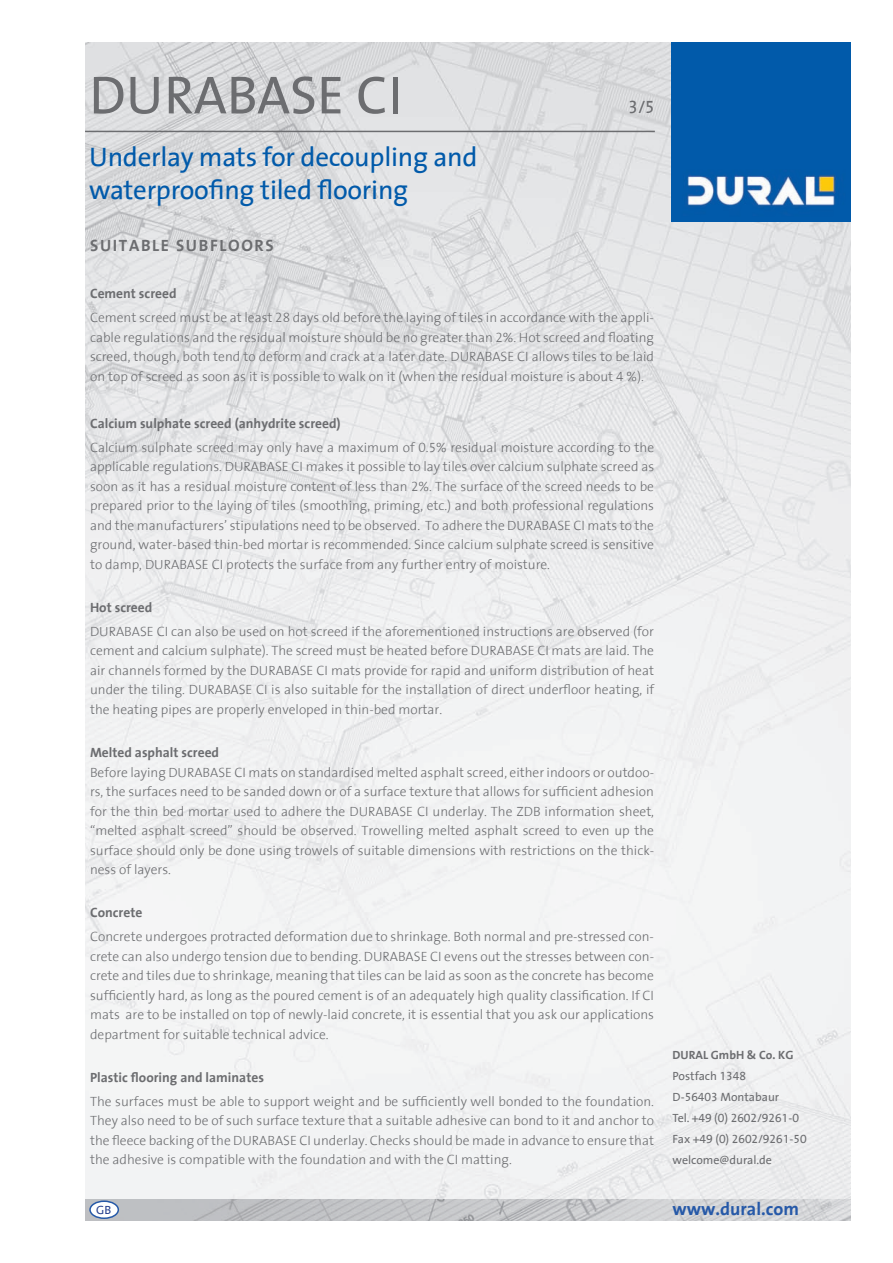
<style>
.page{position:relative;width:893px;height:1263px;background:#fff}
.page>*{position:absolute;margin:0;border:0;box-sizing:border-box;transform-origin:0 0}
.t1{font:54px "Dural The Sans";color:#6c6d70}
.t2{font:27px/32.4px "Dural The Sans";letter-spacing:-.01em;color:#015aaa}
.t3{font:700 18px "Dural The Sans";color:#2659a8}
.t4{font:18px "Dural The Sans";color:#6c6d70}
.t5{font:700 16.5px "Dural The Sans";letter-spacing:.1em;color:#6c6d70}
.t6{font:300 13.5px/19.5px "Dural The Sans";color:#6c6d70;text-align:justify}
.t7{font:700 13.5px "Dural The Sans";color:#6c6d70}
.t8{font:12px/21px "Dural The Sans";color:#6c6d70}
.t9{font:700 12px "Dural The Sans";color:#6c6d70}
.t10{font:12px "Dural The Sans";color:#253f8e}
</style>
<div class="page">
<img style="left:85px;top:43px;width:765px;height:1156px">
<img style="left:85px;top:1199px;width:765px;height:21px">
<img style="left:672px;top:43px;width:178px;height:178px">
<div style="left:90px;top:1201px;width:28px;height:17px;background:#fff;border-radius:50%"></div>
<div style="left:89px;top:1200px;width:30px;height:19px;border:2px solid #2659a8;border-radius:50%"></div>
<hr style="left:85px;top:131px;width:570px;height:1px;background:#6c6d70">
<h1 class="t1" style="left:89px;top:50px;width:314px">DURABASE CI</h1>
<h2 class="t2" style="left:89px;top:140px;width:390px">Underlay mats for decoupling and waterproofing tiled flooring</h2>
<h3 class="t4" style="left:628px;top:92px;width:28px">3/5</h3>
<p class="t5" style="left:90px;top:232px;width:185px">SUITABLE SUBFLOORS</p>
<p class="t7" style="left:90px;top:283px;width:88px">Cement screed</p>
<p class="t6" style="left:90px;top:307px;width:566px">Cement screed must be at least 28 days old before the laying of tiles in accordance with the appli&shy;cable regulations and the residual moisture should be no greater than 2%. Hot screed and floating screed, though, both tend to deform and crack at a later date. DURABASE CI allows tiles to be laid on top of screed as soon as it is possible to walk on it (when the residual moisture is about 4 %).</p>
<p class="t7" style="left:90px;top:412px;width:252px">Calcium sulphate screed (anhydrite screed)</p>
<p class="t6" style="left:90px;top:437px;width:566px">Calcium sulphate screed may only have a maximum of 0.5% residual moisture according to the applicable regulations. DURABASE CI makes it possible to lay tiles over calcium sulphate screed as soon as it has a residual moisture content of less than 2%. The surface of the screed needs to be prepared prior to the laying of tiles (smoothing, priming, etc.) and both professional regulations and the manufacturers’ stipulations need to be observed. To adhere the DURABASE CI mats to the ground, water-based thin-bed mortar is recommended. Since calcium sulphate screed is sensitive to damp, DURABASE CI protects the surface from any further entry of moisture.</p>
<p class="t7" style="left:90px;top:596px;width:64px">Hot screed</p>
<p class="t6" style="left:90px;top:621px;width:566px">DURABASE CI can also be used on hot screed if the aforementioned instructions are observed (for cement and calcium sulphate). The screed must be heated before DURABASE CI mats are laid. The air channels formed by the DURABASE CI mats provide for rapid and uniform distribution of heat under the tiling. DURABASE CI is also suitable for the installation of direct underfloor heating, if the heating pipes are properly enveloped in thin-bed mortar.</p>
<p class="t7" style="left:90px;top:741px;width:131px">Melted asphalt screed</p>
<p class="t6" style="left:90px;top:762px;width:566px">Before laying DURABASE CI mats on standardised melted asphalt screed, either indoors or outdoo&shy;rs, the surfaces need to be sanded down or of a surface texture that allows for sufficient adhesion for the thin bed mortar used to adhere the DURABASE CI underlay. The ZDB information sheet, “melted asphalt screed” should be observed. Trowelling melted asphalt screed to even up the surface should only be done using trowels of suitable dimensions with restrictions on the thick&shy;ness of layers.</p>
<p class="t7" style="left:90px;top:901px;width:54px">Concrete</p>
<p class="t6" style="left:90px;top:926px;width:566px">Concrete undergoes protracted deformation due to shrinkage. Both normal and pre-stressed con&shy;crete can also undergo tension due to bending. DURABASE CI evens out the stresses between con&shy;crete and tiles due to shrinkage, meaning that tiles can be laid as soon as the concrete has become sufficiently hard, as long as the poured cement is of an adequately high quality classification. If CI mats are to be installed on top of newly-laid concrete, it is essential that you ask our applications department for suitable technical advice.</p>
<p class="t7" style="left:90px;top:1066px;width:175px">Plastic flooring and laminates</p>
<p class="t6" style="left:90px;top:1091px;width:566px">The surfaces must be able to support weight and be sufficiently well bonded to the foundation.<br>They also need to be of such surface texture that a suitable adhesive can bond to it and anchor to the fleece backing of the DURABASE CI underlay. Checks should be made in advance to ensure that the adhesive is compatible with the foundation and with the CI matting.</p>
<p class="t10" style="left:96px;top:1200px;width:17px">GB</p>
<p class="t9" style="left:673px;top:1045px;width:122px">DURAL GmbH &amp; Co. KG</p>
<p class="t8" style="left:673px;top:1065px;width:136px">Postfach 1348<br>D-56403 Montabaur<br>Tel. +49 (0) 2602/9261-0<br>Fax +49 (0) 2602/9261-50 welcome@dural.de</p>
<h3 class="t3" style="left:673px;top:1194px;width:128px">www.dural.com</h3>
</div>
